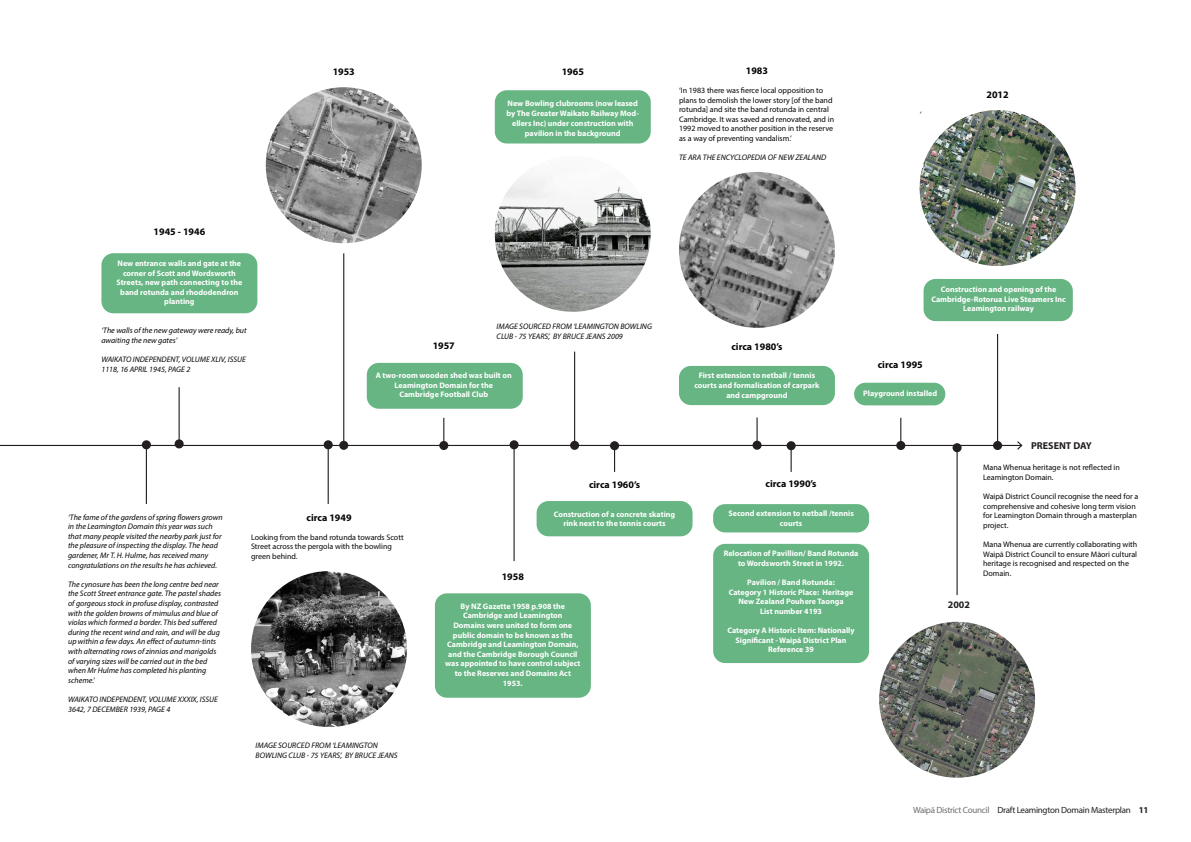
<style>
.page{position:relative;width:1191px;height:842px;background:#fff}
.page>*{position:absolute;margin:0;border:0;box-sizing:border-box;transform-origin:0 0}
.t1{font:700 10px "Myriad Pro";color:#040503}
.t2{font:700 10px "Myriad Pro";color:#231f20}
.t3{font:9px "Myriad Pro";letter-spacing:-.03em;color:#231f20}
.t4{font:700 8px/9.6px "Myriad Pro";color:#fff;text-align:center}
.t5{font:italic 8px/9.6px "Myriad Pro";color:#040503}
.t6{font:8px/9.6px "Myriad Pro";color:#040503}
.s1{color:#6c6d70}
.s2{font-weight:700}
</style>
<div class="page">
<div style="left:435px;top:593px;width:156px;height:105px;background:#66b582;border-radius:12px"></div>
<div style="left:536px;top:501px;width:156px;height:35px;background:#66b582;border-radius:12px"></div>
<div style="left:713px;top:504px;width:156px;height:28px;background:#66b582;border-radius:12px"></div>
<div style="left:367px;top:363px;width:156px;height:46px;background:#66b582;border-radius:12px"></div>
<div style="left:713px;top:544px;width:156px;height:119px;background:#66b582;border-radius:12px"></div>
<div style="left:854px;top:383px;width:91px;height:22px;background:#66b582;border-radius:11px"></div>
<img style="left:251px;top:571px;width:156px;height:156px;border-radius:78px">
<img style="left:495px;top:156px;width:156px;height:156px;border-radius:78px">
<hr style="left:343px;top:253px;width:1px;height:192px;background:#231f20">
<div style="left:339px;top:441px;width:9px;height:9px;background:#231f20;border-radius:50%"></div>
<hr style="left:179px;top:387px;width:1px;height:57px;background:#231f20">
<div style="left:175px;top:439px;width:9px;height:9px;background:#231f20;border-radius:50%"></div>
<svg style="left:443px;top:418px;width:1px;height:23px"></svg>
<div style="left:439px;top:441px;width:9px;height:9px;background:#231f20;border-radius:50%"></div>
<svg style="left:756px;top:417px;width:1px;height:24px"></svg>
<div style="left:752px;top:441px;width:9px;height:9px;background:#231f20;border-radius:50%"></div>
<svg style="left:900px;top:418px;width:1px;height:23px"></svg>
<div style="left:896px;top:441px;width:9px;height:9px;background:#231f20;border-radius:50%"></div>
<hr style="left:574px;top:352px;width:1px;height:93px;background:#231f20">
<div style="left:570px;top:441px;width:9px;height:9px;background:#231f20;border-radius:50%"></div>
<hr style="left:997px;top:334px;width:1px;height:111px;background:#231f20">
<div style="left:993px;top:441px;width:9px;height:9px;background:#231f20;border-radius:50%"></div>
<hr style="left:513px;top:445px;width:1px;height:116px;background:#231f20">
<div style="left:509px;top:440px;width:9px;height:9px;background:#231f20;border-radius:50%"></div>
<hr style="left:956px;top:448px;width:1px;height:147px;background:#231f20">
<div style="left:952px;top:443px;width:9px;height:9px;background:#231f20;border-radius:50%"></div>
<svg style="left:790px;top:450px;width:1px;height:22px"></svg>
<div style="left:786px;top:441px;width:9px;height:9px;background:#231f20;border-radius:50%"></div>
<svg style="left:614px;top:450px;width:1px;height:22px"></svg>
<div style="left:610px;top:441px;width:9px;height:9px;background:#231f20;border-radius:50%"></div>
<hr style="left:146px;top:445px;width:1px;height:59px;background:#231f20">
<div style="left:142px;top:440px;width:9px;height:9px;background:#231f20;border-radius:50%"></div>
<hr style="left:328px;top:445px;width:1px;height:59px;background:#231f20">
<div style="left:324px;top:440px;width:9px;height:9px;background:#231f20;border-radius:50%"></div>
<div style="left:101px;top:253px;width:156px;height:60px;background:#66b582;border-radius:12px"></div>
<div style="left:495px;top:90px;width:156px;height:53px;background:#66b582;border-radius:12px"></div>
<div style="left:679px;top:366px;width:156px;height:39px;background:#66b582;border-radius:12px"></div>
<img style="left:266px;top:87px;width:156px;height:156px;border-radius:78px">
<div style="left:923px;top:279px;width:149px;height:42px;background:#66b582;border-radius:12px"></div>
<img style="left:919px;top:110px;width:156px;height:156px;border-radius:78px">
<img style="left:879px;top:622px;width:156px;height:156px;border-radius:78px">
<img style="left:679px;top:172px;width:156px;height:156px;border-radius:78px">
<hr style="left:0;top:445px;width:1021px;height:1px;background:#231f20">
<svg style="left:1016px;top:441px;width:7px;height:9px"></svg>
<p class="t1" style="left:154px;top:225px;width:53px">1945 - 1946</p>
<p class="t4" style="left:116px;top:258px;width:127px">New entrance walls and gate at the corner of Scott and Wordsworth<br>Streets, new path connecting to the band rotunda and rhododendron planting</p>
<p class="t5" style="left:101px;top:325px;width:147px">‘The walls of the new gateway were ready, but awaiting the new gates’</p>
<p class="t5" style="left:101px;top:354px;width:146px">WAIKATO INDEPENDENT, VOLUME XLIV, ISSUE<br>1118, 16 APRIL 1945, PAGE 2</p>
<p class="t1" style="left:333px;top:65px;width:24px">1953</p>
<p class="t1" style="left:746px;top:65px;width:24px">1983</p>
<p class="t1" style="left:561px;top:65px;width:24px">1965</p>
<p class="t4" style="left:506px;top:98px;width:134px;line-height:9.9px">New Bowling clubrooms (now leased by The Greater Waikato Railway Mod&shy;ellers Inc) under construction with pavilion in the background</p>
<p class="t6" style="left:679px;top:85px;width:157px">‘In 1983 there was fierce local opposition to plans to demolish the lower story [of the band rotunda] and site the band rotunda in central Cambridge. It was saved and renovated, and in 1992 moved to another position in the reserve as a way of preventing vandalism.’</p>
<p class="t5" style="left:679px;top:153px;width:149px">TE ARA THE ENCYCLOPEDIA OF NEW ZEALAND</p>
<p class="t5" style="left:919px;top:109px;width:3px">‘</p>
<p class="t1" style="left:986px;top:88px;width:24px">2012</p>
<p class="t5" style="left:496px;top:321px;width:157px">IMAGE SOURCED FROM ‘LEAMINGTON BOWLING<br>CLUB - 75 YEARS’, BY BRUCE JEANS 2009</p>
<p class="t1" style="left:433px;top:340px;width:24px">1957</p>
<p class="t4" style="left:376px;top:370px;width:138px">A two-room wooden shed was built on<br>Leamington Domain for the<br>Cambridge Football Club</p>
<p class="t1" style="left:731px;top:340px;width:53px">circa 1980’s</p>
<p class="t4" style="left:698px;top:371px;width:118px">First extension to netball / tennis</p>
<p class="t4" style="left:694px;top:380px;width:127px">courts and formalisation of carpark</p>
<p class="t4" style="left:726px;top:390px;width:63px">and campground</p>
<p class="t4" style="left:931px;top:284px;width:136px">Construction and opening of the<br>Cambridge-Rotorua Live Steamers Inc<br>Leamington railway</p>
<p class="t1" style="left:877px;top:358px;width:47px">circa 1995</p>
<p class="t4" style="left:863px;top:389px;width:75px">Playground installed</p>
<p class="t2" style="left:1031px;top:439px;width:62px">PRESENT DAY</p>
<p class="t5" style="left:68px;top:512px;width:156px">‘The fame of the gardens of spring flowers grown in the Leamington Domain this year was such that many people visited the nearby park just for the pleasure of inspecting the display. The head gardener, Mr T. H. Hulme, has received many congratulations on the results he has achieved.</p>
<p class="t5" style="left:68px;top:579px;width:154px">The cynosure has been the long centre bed near the Scott Street entrance gate. The pastel shades of gorgeous stock in profuse display, contrasted with the golden browns of mimulus and blue of violas which formed a border. This bed suffered during the recent wind and rain, and will be dug up within a few days. An effect of autumn-tints with alternating rows of zinnias and marigolds of varying sizes will be carried out in the bed when Mr Hulme has completed his planting scheme.'</p>
<p class="t5" style="left:68px;top:694px;width:151px">WAIKATO INDEPENDENT, VOLUME XXXIX, ISSUE<br>3642, 7 DECEMBER 1939, PAGE 4</p>
<p class="t1" style="left:306px;top:511px;width:47px">circa 1949</p>
<p class="t6" style="left:251px;top:532px;width:154px">Looking from the band rotunda towards Scott<br>Street across the pergola with the bowling green behind.</p>
<p class="t5" style="left:256px;top:740px;width:144px">IMAGE SOURCED FROM ‘LEAMINGTON<br>BOWLING CLUB - 75 YEARS’, BY BRUCE JEANS</p>
<p class="t1" style="left:589px;top:478px;width:53px">circa 1960’s</p>
<p class="t4" style="left:554px;top:509px;width:123px">Construction of a concrete skating</p>
<p class="t4" style="left:563px;top:518px;width:104px">rink next to the tennis courts</p>
<p class="t1" style="left:502px;top:570px;width:24px">1958</p>
<p class="t4" style="left:445px;top:601px;width:137px">By NZ Gazette 1958 p.908 the<br>Cambridge and Leamington<br>Domains were united to form one public domain to be known as the<br>Cambridge and Leamington Domain, and the Cambridge Borough Council was appointed to have control subject to the Reserves and Domains Act<br>1953.</p>
<p class="t1" style="left:765px;top:477px;width:53px">circa 1990’s</p>
<p class="t4" style="left:728px;top:508px;width:127px">Second extension to netball /tennis courts</p>
<p class="t4" style="left:723px;top:549px;width:136px">Relocation of Pavillion/ Band Rotunda to Wordsworth Street in 1992.</p>
<p class="t4" style="left:747px;top:577px;width:89px">Pavilion / Band Rotunda:</p>
<p class="t4" style="left:728px;top:587px;width:126px">Category 1 Historic Place: Heritage<br>New Zealand Pouhere Taonga</p>
<p class="t4" style="left:760px;top:606px;width:63px">List number 4193</p>
<p class="t4" style="left:727px;top:625px;width:129px">Category A Historic Item: Nationally<br>Significant - Waipā District Plan</p>
<p class="t4" style="left:768px;top:645px;width:47px">Reference 39</p>
<p class="t2" style="left:948px;top:598px;width:24px">2002</p>
<p class="t6" style="left:983px;top:462px;width:138px">Mana Whenua heritage is not reflected in<br>Leamington Domain.</p>
<p class="t6" style="left:983px;top:491px;width:157px">Waipā District Council recognise the need for a comprehensive and cohesive long term vision for Leamington Domain through a masterplan project.</p>
<p class="t6" style="left:983px;top:539px;width:156px">Mana Whenua are currently collaborating with Waipā District Council to ensure Māori cultural heritage is recognised and respected on the Domain.</p>
<p class="t3" style="left:913px;top:804px;width:237px"><span class="s1">Waipā District Council</span> Draft Leamington Domain Masterplan <span class="s2">11</span></p>
</div>
